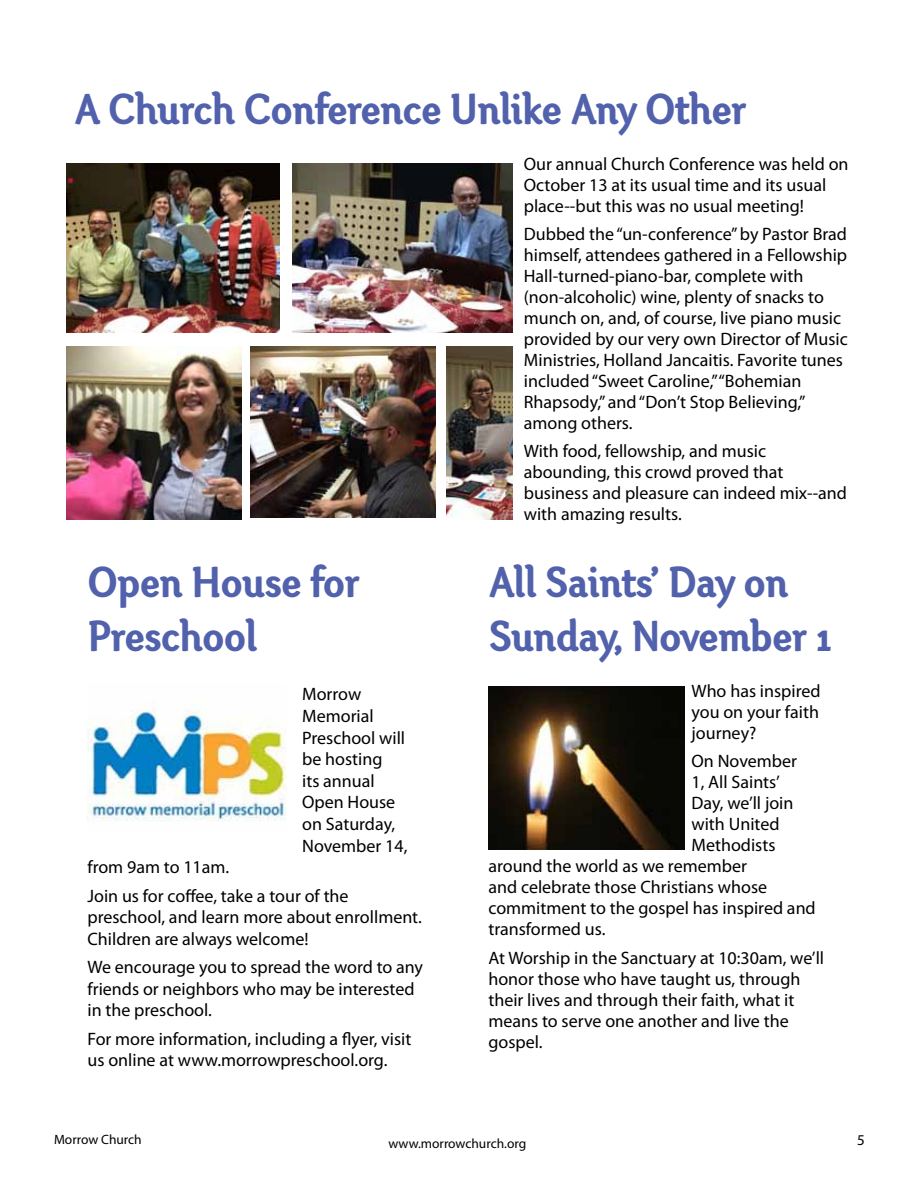
<style>
.page{position:relative;width:918px;height:1188px;background:#fff}
.page>*{position:absolute;margin:0;border:0;box-sizing:border-box;transform-origin:0 0}
.t1{font:45px/54px "Otari Bold Limited";letter-spacing:-.02em;color:#5161ac}
.t2{font:18px/21px "Myriad Pro";color:#000}
.t3{font:15px "Myriad Pro";color:#000}
.t4{font:13.5px "Myriad Pro";color:#000}
</style>
<div class="page">
<img style="left:87px;top:701px;width:200px;height:120px">
<img style="left:488px;top:687px;width:196px;height:163px">
<img style="left:66px;top:163px;width:214px;height:170px">
<img style="left:250px;top:346px;width:186px;height:171px">
<img style="left:446px;top:346px;width:67px;height:173px">
<img style="left:293px;top:163px;width:220px;height:170px">
<img style="left:66px;top:346px;width:176px;height:173px">
<h1 class="t1" style="left:74px;top:81px;width:674px">A Church Conference Unlike Any Other</h1>
<p class="t2" style="left:524px;top:153px;width:326px">Our annual Church Conference was held on<br>October 13 at its usual time and its usual place--but this was no usual meeting!</p>
<p class="t2" style="left:524px;top:223px;width:326px">Dubbed the “un-conference” by Pastor Brad himself, attendees gathered in a Fellowship Hall-turned-piano-bar, complete with (non-alcoholic) wine, plenty of snacks to munch on, and, of course, live piano music provided by our very own Director of Music Ministries, Holland Jancaitis. Favorite tunes included “Sweet Caroline,” “Bohemian Rhapsody,” and “Don’t Stop Believing,” among others.</p>
<p class="t2" style="left:524px;top:440px;width:325px">With food, fellowship, and music abounding, this crowd proved that business and pleasure can indeed mix--and with amazing results.</p>
<h1 class="t1" style="left:87px;top:555px;width:274px">Open House for<br>Preschool</h1>
<h1 class="t1" style="left:488px;top:555px;width:345px">All Saints’ Day on<br>Sunday, November 1</h1>
<p class="t2" style="left:692px;top:680px;width:131px;text-align:justify">Who has inspired you on your faith journey?</p>
<p class="t2" style="left:692px;top:750px;width:107px">On November</p>
<p class="t2" style="left:692px;top:771px;width:90px">1, All Saints’</p>
<p class="t2" style="left:692px;top:792px;width:103px">Day, we’ll join</p>
<p class="t2" style="left:692px;top:813px;width:90px">with United</p>
<p class="t2" style="left:692px;top:834px;width:86px">Methodists</p>
<p class="t2" style="left:488px;top:855px;width:260px">around the world as we remember</p>
<p class="t2" style="left:488px;top:876px;width:280px">and celebrate those Christians whose</p>
<p class="t2" style="left:488px;top:897px;width:329px">commitment to the gospel has inspired and</p>
<p class="t2" style="left:488px;top:918px;width:118px">transformed us.</p>
<p class="t2" style="left:488px;top:947px;width:337px">At Worship in the Sanctuary at 10:30am, we’ll honor those who have taught us, through their lives and through their faith, what it means to serve one another and live the gospel.</p>
<p class="t2" style="left:302px;top:683px;width:107px;line-height:21.6px">Morrow<br>Memorial<br>Preschool will be hosting<br>its annual<br>Open House on Saturday,<br>November 14,</p>
<p class="t2" style="left:87px;top:853px;width:263px;line-height:28.3px">from 9am to 11am.<br>Join us for coffee, take a tour of the</p>
<p class="t2" style="left:87px;top:906px;width:336px;line-height:21.6px">preschool, and learn more about enrollment.<br>Children are always welcome!</p>
<p class="t2" style="left:87px;top:956px;width:337px;line-height:21.6px">We encourage you to spread the word to any friends or neighbors who may be interested in the preschool.</p>
<p class="t2" style="left:87px;top:1028px;width:326px;line-height:21.6px">For more information, including a flyer, visit us online at www.morrowpreschool.org.</p>
<p class="t4" style="left:54px;top:1131px;width:89px">Morrow Church</p>
<p class="t4" style="left:389px;top:1135px;width:139px">www.morrowchurch.org</p>
<p class="t3" style="left:857px;top:1131px;width:9px">5</p>
</div>
